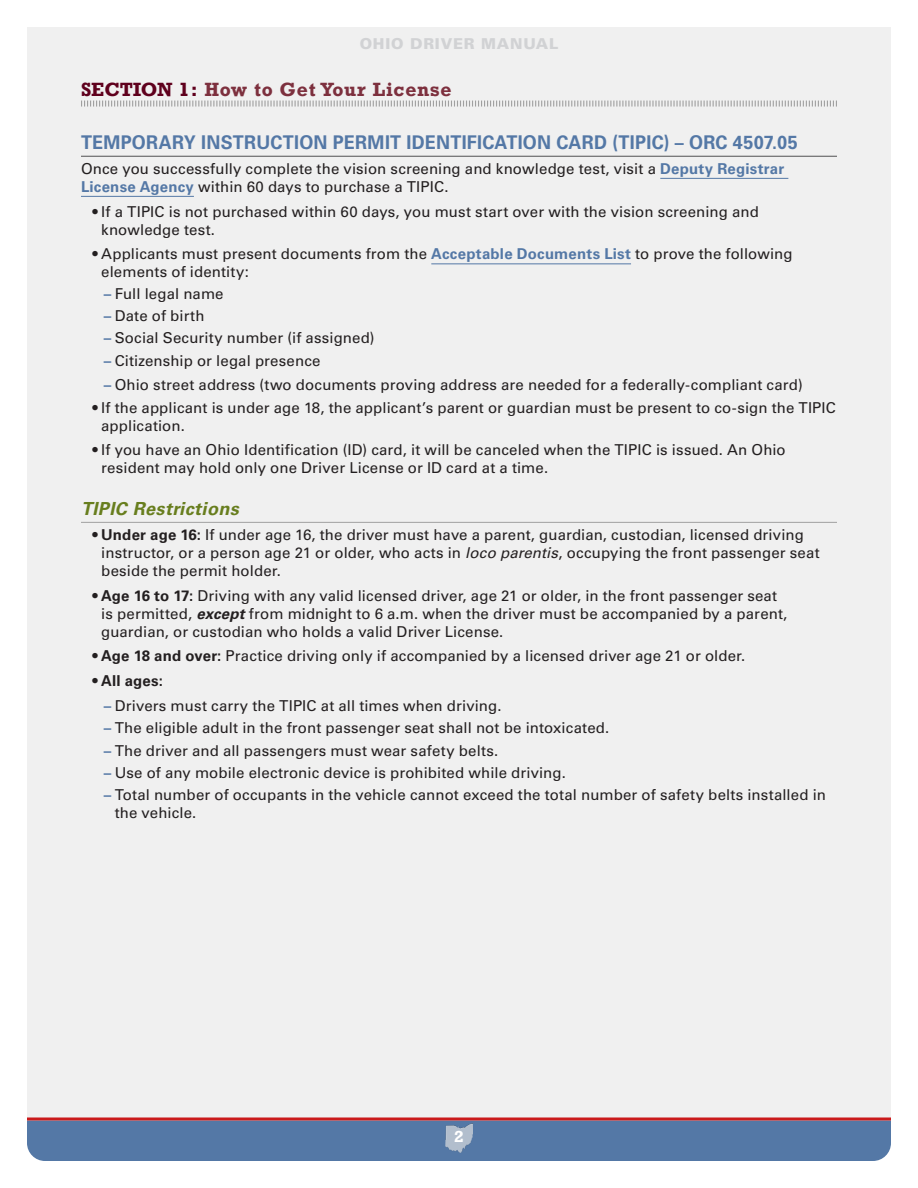
<style>
.page{position:relative;width:918px;height:1188px;background:#fff}
.page>*{position:absolute;margin:0;border:0;box-sizing:border-box;transform-origin:0 0}
.t1{font:700 18.9px "Univers LT Std";letter-spacing:.015em;color:#5478a6;scale:.95 1}
.t2{font:700 18px "Rockwell";letter-spacing:.035em;color:#7d303e}
.t3{font:italic 700 18px "Univers LT Std";letter-spacing:.025em;color:#687e1e}
.t4{font:15px/18px "Univers LT Std";letter-spacing:.01em;color:#231f20}
.t5{font:900 15px "Univers LT Std";letter-spacing:.05em;color:#d1d2d4}
.t6{font:700 15px "Univers LT Std";letter-spacing:.01em;color:#231f20}
.t7{font:700 15px "Rockwell";color:#fff}
.s1{color:#5f001d}
.s2{font-weight:700;color:#5478a6}
.s3{font-weight:700}
.s4{font-style:italic}
.s5{font-weight:700;font-style:italic}
</style>
<div class="page">
<div style="left:27px;top:27px;width:864px;height:1093px;background:#f0f0f0"></div>
<div style="left:27px;top:1120px;width:864px;height:41px;background:#5478a6"></div>
<hr style="left:27px;top:1118px;width:864px;height:2px;background:#ca1a1b">
<img style="left:445px;top:1123px;width:28px;height:30px">
<hr style="left:81px;top:156px;width:756px;height:1px;background:#515052">
<hr style="left:660px;top:178px;width:128px;height:1px;background:#5478a6">
<hr style="left:81px;top:196px;width:113px;height:1px;background:#5478a6">
<hr style="left:431px;top:263px;width:200px;height:1px;background:#5478a6">
<hr style="left:81px;top:522px;width:756px;height:1px;background:#a0a0a0">
<svg style="left:81px;top:100px;width:756px;height:7px"></svg>
<p class="t5" style="left:360px;top:35px;width:200px">OHIO DRIVER MANUAL</p>
<p class="t2" style="left:81px;top:78px;width:372px"><span class="s1">SECTION 1:</span> How to Get Your License</p>
<p class="t1" style="left:81px;top:131px;width:756px">TEMPORARY INSTRUCTION PERMIT IDENTIFICATION CARD (TIPIC) – ORC 4507.05</p>
<p class="t4" style="left:81px;top:160px;width:705px">Once you successfully complete the vision screening and knowledge test, visit a <span class="s2">Deputy Registrar<br>License Agency</span> within 60 days to purchase a TIPIC.</p>
<p class="t4" style="left:101px;top:202px;width:659px;text-indent:-9px">• If a TIPIC is not purchased within 60 days, you must start over with the vision screening and knowledge test.</p>
<p class="t4" style="left:101px;top:245px;width:693px;text-indent:-9px">• Applicants must present documents from the <span class="s2">Acceptable Documents List</span> to prove the following elements of identity:</p>
<p class="t4" style="left:104px;top:284px;width:121px"><span class="s2">–</span> Full legal name</p>
<p class="t4" style="left:104px;top:307px;width:102px"><span class="s2">–</span> Date of birth</p>
<p class="t4" style="left:104px;top:329px;width:272px"><span class="s2">–</span> Social Security number (if assigned)</p>
<p class="t4" style="left:104px;top:351px;width:218px"><span class="s2">–</span> Citizenship or legal presence</p>
<p class="t4" style="left:104px;top:376px;width:700px"><span class="s2">–</span> Ohio street address (two documents proving address are needed for a federally-compliant card)</p>
<p class="t4" style="left:101px;top:398px;width:736px;text-indent:-9px">• If the applicant is under age 18, the applicant’s parent or guardian must be present to co-sign the TIPIC application.</p>
<p class="t4" style="left:101px;top:441px;width:686px;text-indent:-9px">• If you have an Ohio Identification (ID) card, it will be canceled when the TIPIC is issued. An Ohio resident may hold only one Driver License or ID card at a time.</p>
<p class="t3" style="left:81px;top:498px;width:159px">TIPIC Restrictions</p>
<p class="t4" style="left:101px;top:526px;width:720px;text-indent:-9px"><span class="s3">• Under age 16:</span> If under age 16, the driver must have a parent, guardian, custodian, licensed driving instructor, or a person age 21 or older, who acts in <span class="s4">loco parentis</span>, occupying the front passenger seat beside the permit holder.</p>
<p class="t4" style="left:101px;top:587px;width:688px;text-indent:-9px"><span class="s3">• Age 16 to 17:</span> Driving with any valid licensed driver, age 21 or older, in the front passenger seat is permitted, <span class="s5">except</span> from midnight to 6 a.m. when the driver must be accompanied by a parent, guardian, or custodian who holds a valid Driver License.</p>
<p class="t4" style="left:93px;top:647px;width:654px"><span class="s3">• Age 18 and over:</span> Practice driving only if accompanied by a licensed driver age 21 or older.</p>
<p class="t6" style="left:93px;top:672px;width:72px">• All ages:</p>
<p class="t4" style="left:104px;top:697px;width:399px"><span class="s2">–</span> Drivers must carry the TIPIC at all times when driving.</p>
<p class="t4" style="left:104px;top:719px;width:507px"><span class="s2">–</span> The eligible adult in the front passenger seat shall not be intoxicated.</p>
<p class="t4" style="left:104px;top:741px;width:396px"><span class="s2">–</span> The driver and all passengers must wear safety belts.</p>
<p class="t4" style="left:104px;top:764px;width:464px"><span class="s2">–</span> Use of any mobile electronic device is prohibited while driving.</p>
<p class="t4" style="left:115px;top:786px;width:713px;text-indent:-11px"><span class="s2">–</span> Total number of occupants in the vehicle cannot exceed the total number of safety belts installed in the vehicle.</p>
<p class="t7" style="left:454px;top:1127px;width:11px">2</p>
</div>
